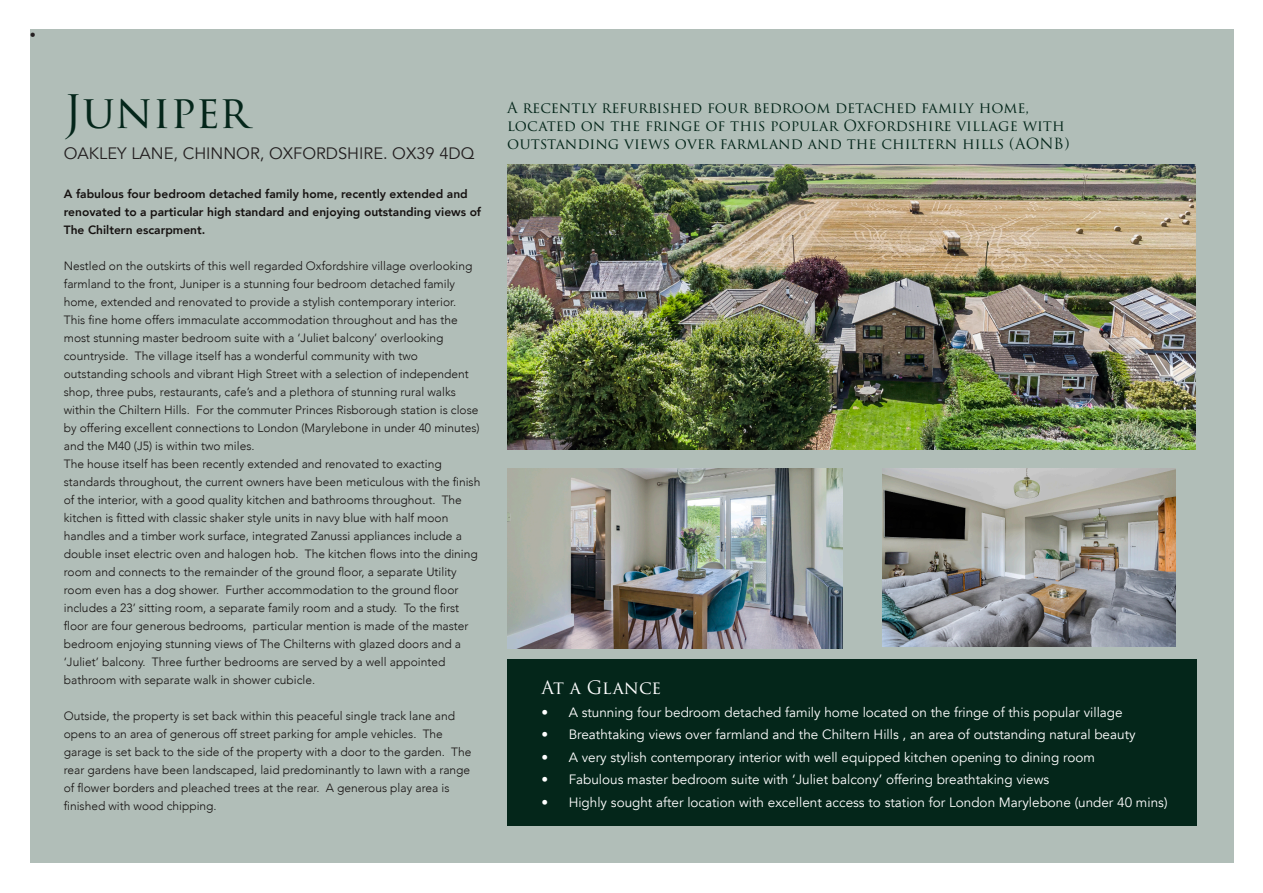
<style>
.page{position:relative;width:1263px;height:893px;background:#fff}
.page>*{position:absolute;margin:0;border:0;box-sizing:border-box;transform-origin:0 0}
.t1{font:45px "Trajan Pro 3";color:#04261a}
.t2{font:18px "Trajan Pro 3";letter-spacing:-.005em;color:#fff}
.t3{font:16.5px "Avenir";color:#231f20}
.t4{font:15px/18px "Trajan Pro 3";color:#04261a}
.t5{font:13.5px "Avenir";color:#fff}
.t6{font:300 12px/18px "Avenir";color:#161211}
.t7{font:800 12px/18px "Avenir";color:#161211}
.t8{font:12px "Avenir";color:#231f20}
</style>
<div class="page">
<div style="left:30px;top:30px;width:1203px;height:833px;background:#b1beb8"></div>
<img style="left:507px;top:165px;width:689px;height:285px">
<img style="left:882px;top:469px;width:293px;height:177px">
<img style="left:507px;top:469px;width:336px;height:179px">
<div style="left:507px;top:659px;width:689px;height:167px;background:#04261a"></div>
<p class="t8" style="left:30px;top:27px;width:7px">•</p>
<h1 class="t1" style="left:64px;top:95px;width:187px">Juniper</h1>
<h3 class="t3" style="left:64px;top:143px;width:412px">OAKLEY LANE, CHINNOR, OXFORDSHIRE. OX39 4DQ</h3>
<p class="t7" style="left:64px;top:185px;width:419px">A fabulous four bedroom detached family home, recently extended and renovated to a particular high standard and enjoying outstanding views of<br>The Chiltern escarpment.</p>
<p class="t6" style="left:64px;top:257px;width:418px">Nestled on the outskirts of this well regarded Oxfordshire village overlooking farmland to the front, Juniper is a stunning four bedroom detached family home, extended and renovated to provide a stylish contemporary interior.<br>This fine home offers immaculate accommodation throughout and has the most stunning master bedroom suite with a ‘Juliet balcony’ overlooking countryside. The village itself has a wonderful community with two outstanding schools and vibrant High Street with a selection of independent shop, three pubs, restaurants, cafe’s and a plethora of stunning rural walks within the Chiltern Hills. For the commuter Princes Risborough station is close by offering excellent connections to London (Marylebone in under 40 minutes) and the M40 (J5) is within two miles.<br>The house itself has been recently extended and renovated to exacting standards throughout, the current owners have been meticulous with the finish of the interior, with a good quality kitchen and bathrooms throughout. The kitchen is fitted with classic shaker style units in navy blue with half moon handles and a timber work surface, integrated Zanussi appliances include a double inset electric oven and halogen hob. The kitchen flows into the dining room and connects to the remainder of the ground floor, a separate Utility room even has a dog shower. Further accommodation to the ground floor includes a 23’ sitting room, a separate family room and a study. To the first floor are four generous bedrooms, particular mention is made of the master bedroom enjoying stunning views of The Chilterns with glazed doors and a ‘Juliet’ balcony. Three further bedrooms are served by a well appointed bathroom with separate walk in shower cubicle.</p>
<p class="t6" style="left:64px;top:707px;width:409px">Outside, the property is set back within this peaceful single track lane and opens to an area of generous off street parking for ample vehicles. The garage is set back to the side of the property with a door to the garden. The rear gardens have been landscaped, laid predominantly to lawn with a range of flower borders and pleached trees at the rear. A generous play area is finished with wood chipping.</p>
<p class="t4" style="left:507px;top:101px;width:564px">A recently refurbished four bedroom detached family home, located on the fringe of this popular Oxfordshire village with outstanding views over farmland and the chiltern hills (AONB)</p>
<h2 class="t2" style="left:542px;top:681px;width:121px">At a Glance</h2>
<p class="t5" style="left:542px;top:703px;width:582px">• A stunning four bedroom detached family home located on the fringe of this popular village</p>
<p class="t5" style="left:542px;top:726px;width:595px">• Breathtaking views over farmland and the Chiltern Hills , an area of outstanding natural beauty</p>
<p class="t5" style="left:542px;top:748px;width:555px">• A very stylish contemporary interior with well equipped kitchen opening to dining room</p>
<p class="t5" style="left:542px;top:771px;width:509px">• Fabulous master bedroom suite with ‘Juliet balcony’ offering breathtaking views</p>
<p class="t5" style="left:542px;top:793px;width:627px">• Highly sought after location with excellent access to station for London Marylebone (under 40 mins)</p>
</div>
